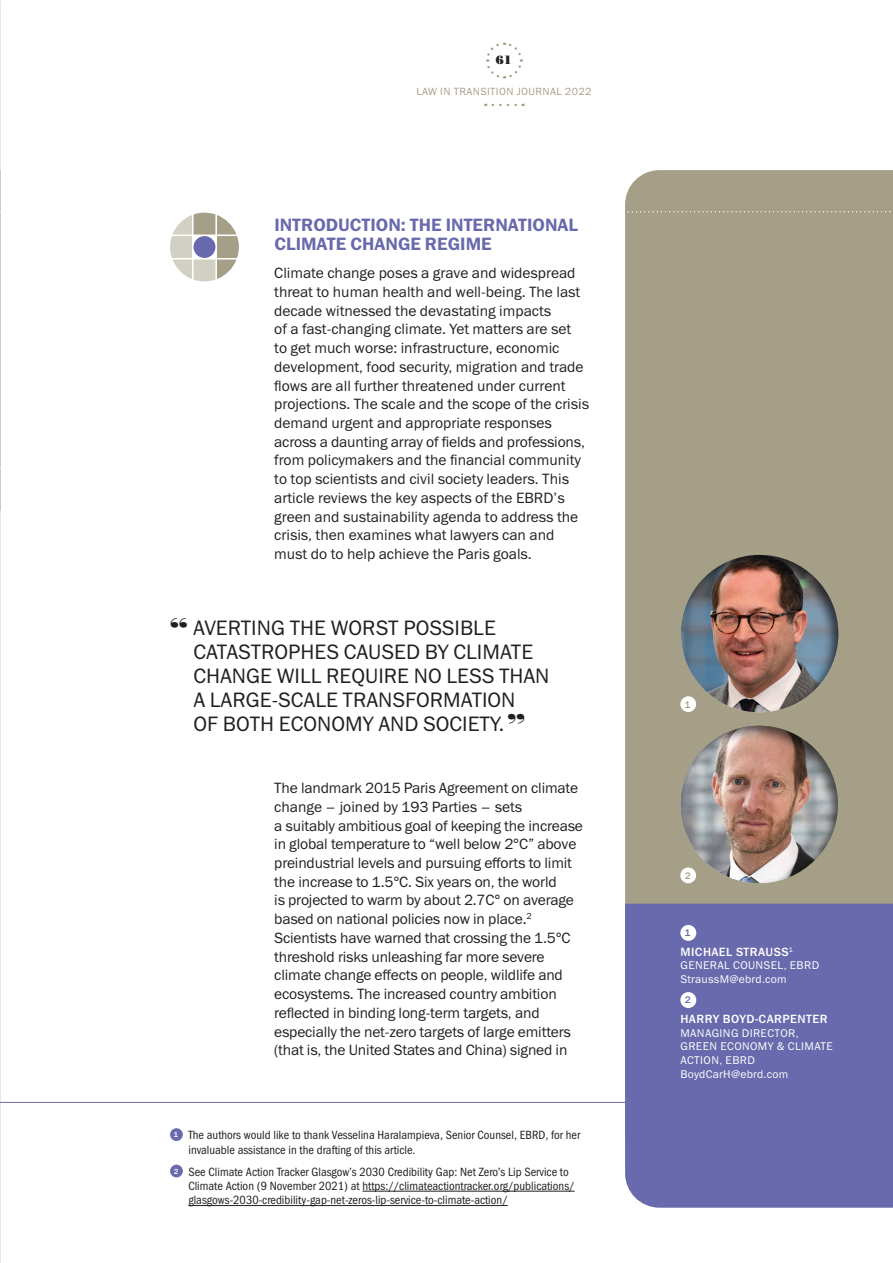
<style>
.page{position:relative;width:893px;height:1263px;background:#fff}
.page>*{position:absolute;margin:0;border:0;box-sizing:border-box;transform-origin:0 0}
.t1{font:21px/24px "Franklin Gothic Book ITC";color:#231f20}
.t2{font:18px/18.8px "Franklin Gothic Demi ITC";color:#696aad}
.t3{font:15px/18.8px "Franklin Gothic Book ITC";letter-spacing:-.01em;color:#231f20}
.t4{font:12px/14.4px "Franklin Gothic Book Cond ITC";color:#231f20}
.t5{font:12px "Franklin Gothic Medium ITC";letter-spacing:.035em;color:#fff}
.t6{font:12px "Bodoni Poster";color:#231f20}
.t7{font:11.25px/13.8px "Franklin Gothic Book ITC";letter-spacing:.035em;color:#fff}
.t8{font:10.5px "Franklin Gothic Book ITC";letter-spacing:.04em;color:#a69f88}
.t9{font:9.9px "Franklin Gothic Medium ITC";color:#696aad}
.t10{font:9.75px "Franklin Gothic Medium ITC";color:#a69f88}
.s1{font-family:"Bodoni Poster";font-size:24.3px}
</style>
<div class="page">
<div style="left:625px;top:170px;width:268px;height:734px;background:#a69f88"></div>
<div style="left:625px;top:904px;width:268px;height:304px;background:#696aad"></div>
<hr style="left:0;top:1102px;width:629px;height:1px;background:#696aad">
<img style="left:0;top:510px;width:1px;height:697px">
<svg style="left:493px;top:104px;width:31px;height:2px"></svg>
<svg style="left:486px;top:42px;width:37px;height:37px"></svg>
<svg style="left:0;top:210px;width:893px;height:71px"></svg>
<div style="left:680px;top:925px;width:16px;height:16px;background:#fff;border-radius:50%"></div>
<div style="left:680px;top:992px;width:16px;height:16px;background:#fff;border-radius:50%"></div>
<hr style="left:362px;top:1191px;width:213px;height:1px;background:#231f20">
<hr style="left:188px;top:1205px;width:320px;height:1px;background:#231f20">
<div style="left:170px;top:1128px;width:13px;height:13px;background:#696aad;border-radius:50%"></div>
<div style="left:170px;top:1165px;width:13px;height:12px;background:#696aad;border-radius:50%"></div>
<div style="left:679px;top:553px;width:160px;height:161px;background:#231f20;opacity:.75"></div>
<div style="left:678px;top:724px;width:161px;height:161px;background:#231f20;opacity:.75"></div>
<p class="t6" style="left:496px;top:53px;width:18px">61</p>
<p class="t8" style="left:416px;top:85px;width:177px">LAW IN TRANSITION JOURNAL 2022</p>
<p class="t2" style="left:274px;top:216px;width:305px">INTRODUCTION: THE INTERNATIONAL<br>CLIMATE CHANGE REGIME</p>
<p class="t3" style="left:274px;top:263px;width:316px">Climate change poses a grave and widespread threat to human health and well-being. The last decade witnessed the devastating impacts<br>of a fast-changing climate. Yet matters are set<br>to get much worse: infrastructure, economic development, food security, migration and trade flows are all further threatened under current projections. The scale and the scope of the crisis demand urgent and appropriate responses across a daunting array of fields and professions, from policymakers and the financial community to top scientists and civil society leaders. This article reviews the key aspects of the EBRD’s green and sustainability agenda to address the crisis, then examines what lawyers can and must do to help achieve the Paris goals.</p>
<h1 class="t1" style="left:193px;top:615px;width:358px;text-indent:-23px"><span class="s1">“</span> AVERTING THE WORST POSSIBLE<br>CATASTROPHES CAUSED BY CLIMATE<br>CHANGE WILL REQUIRE NO LESS THAN<br>A LARGE-SCALE TRANSFORMATION<br>OF BOTH ECONOMY AND SOCIETY. <span class="s1">”</span></h1>
<p class="t3" style="left:274px;top:778px;width:310px">The landmark 2015 Paris Agreement on climate change – joined by 193 Parties – sets<br>a suitably ambitious goal of keeping the increase in global temperature to “well below 2°C” above preindustrial levels and pursuing efforts to limit the increase to 1.5°C. Six years on, the world<br>is projected to warm by about 2.7C° on average based on national policies now in place.<sup>2<br></sup>Scientists have warned that crossing the 1.5°C threshold risks unleashing far more severe climate change effects on people, wildlife and ecosystems. The increased country ambition reflected in binding long-term targets, and especially the net-zero targets of large emitters (that is, the United States and China) signed in</p>
<p class="t4" style="left:188px;top:1128px;width:393px;text-indent:-15px"><sup>1</sup> The authors would like to thank Vesselina Haralampieva, Senior Counsel, EBRD, for her invaluable assistance in the drafting of this article.</p>
<p class="t4" style="left:188px;top:1164px;width:388px;text-indent:-15px"><sup>2</sup> See Climate Action Tracker Glasgow’s 2030 Credibility Gap: Net Zero’s Lip Service to<br>Climate Action (9 November 2021) at https://climateactiontracker.org/publications/ glasgows-2030-credibility-gap-net-zeros-lip-service-to-climate-action/</p>
<p class="t10" style="left:685px;top:698px;width:7px">1</p>
<p class="t10" style="left:685px;top:869px;width:7px">2</p>
<p class="t9" style="left:685px;top:927px;width:8px">1</p>
<p class="t5" style="left:680px;top:944px;width:114px">MICHAEL STRAUSS<sup>1</sup></p>
<p class="t7" style="left:680px;top:959px;width:140px">GENERAL COUNSEL, EBRD<br>StraussM@ebrd.com</p>
<p class="t9" style="left:685px;top:994px;width:8px">2</p>
<p class="t5" style="left:680px;top:1012px;width:149px">HARRY BOYD-CARPENTER</p>
<p class="t7" style="left:680px;top:1026px;width:154px">MANAGING DIRECTOR,<br>GREEN ECONOMY &amp; CLIMATE<br>ACTION, EBRD<br>BoydCarH@ebrd.com</p>
</div>
